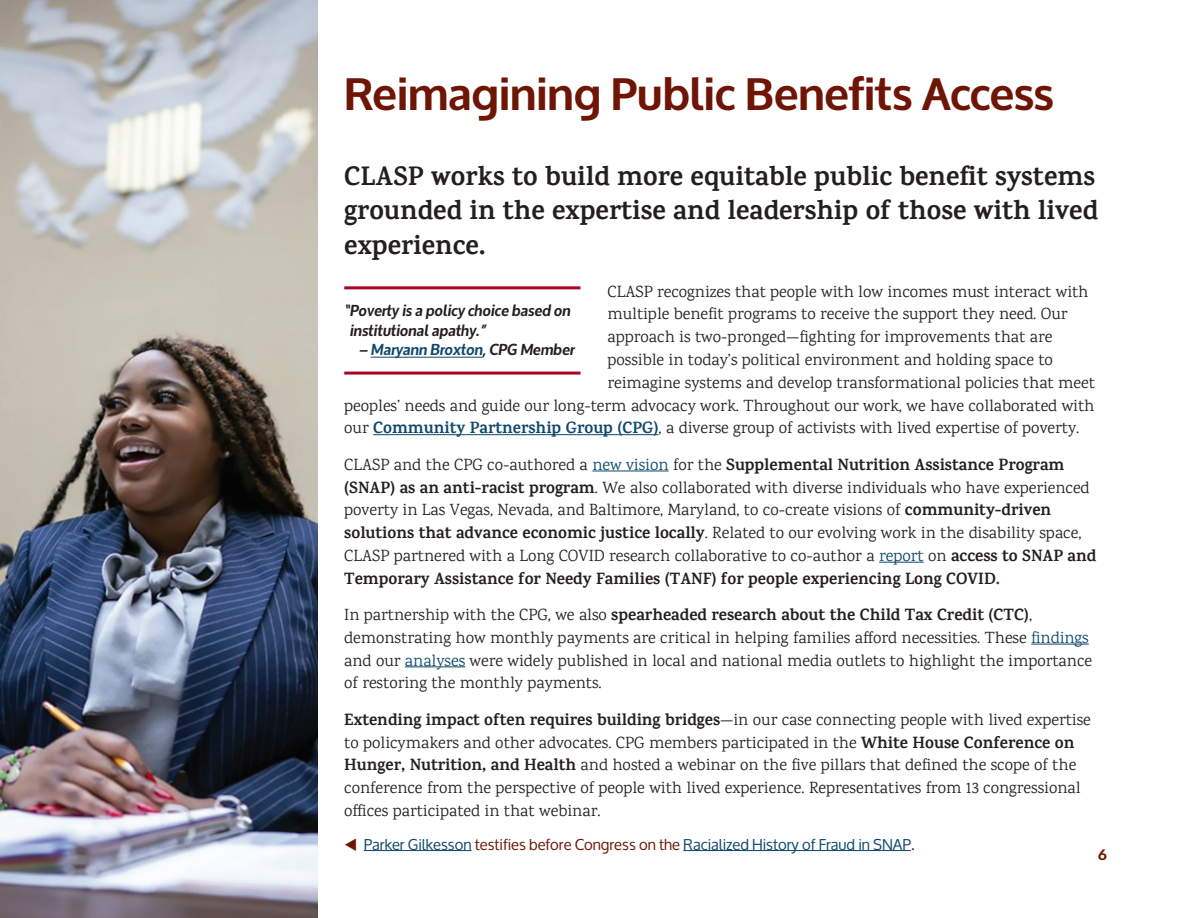
<style>
.page{position:relative;width:1188px;height:918px;background:#fff}
.page>*{position:absolute;margin:0;border:0;box-sizing:border-box;transform-origin:0 0}
.Heading{font:700 45px "Oxygen";letter-spacing:-.005em;color:#6e1506}
.Subheading{font:700 27px/34.5px "Karma";color:#231f20;text-align:justify}
.Body{font:16.5px/22.8px "Karma";color:#231f20}
.Callout_quote{font:italic 700 15.75px/19.5px "Oxygen";color:#231f20}
.Callout_quote-2{font:italic 700 15.75px "Oxygen";color:#0e476b}
.t1{font:15px "Oxygen";color:#0e476b}
.t2{font:700 15px "Oxygen";color:#6e1506}
.s1{font-weight:700;color:#0e476b}
.s2{color:#0e476b}
.s3{font-weight:700}
.s4{color:#231f20}
.s5{color:#6e1506}
</style>
<div class="page">
<hr style="left:373px;top:434px;width:286px;height:1px;background:#0e476b">
<hr style="left:592px;top:471px;width:77px;height:1px;background:#0e476b">
<hr style="left:879px;top:562px;width:45px;height:1px;background:#0e476b">
<hr style="left:1031px;top:644px;width:58px;height:1px;background:#0e476b">
<hr style="left:405px;top:666px;width:60px;height:1px;background:#0e476b">
<hr style="left:344px;top:286px;width:236px;height:3px;background:#a80524">
<hr style="left:344px;top:372px;width:236px;height:3px;background:#a80524">
<hr style="left:371px;top:357px;width:111px;height:1px;background:#0e476b">
<hr style="left:364px;top:850px;width:108px;height:1px;background:#0e476b">
<hr style="left:683px;top:850px;width:228px;height:1px;background:#0e476b">
<img style="left:0;top:0;width:317px;height:918px">
<p class="Heading" style="left:344px;top:66px;width:711px">Reimagining Public Benefits Access</p>
<p class="Subheading" style="left:344px;top:158px;width:756px">CLASP works to build more equitable public benefit systems grounded in the expertise and leadership of those with lived experience.</p>
<p class="Body" style="left:608px;top:280px;width:483px">CLASP recognizes that people with low incomes must interact with</p>
<p class="Body" style="left:608px;top:302px;width:462px">multiple benefit programs to receive the support they need. Our</p>
<p class="Body" style="left:608px;top:325px;width:446px">approach is two-pronged—fighting for improvements that are</p>
<p class="Body" style="left:608px;top:348px;width:447px">possible in today’s political environment and holding space to</p>
<p class="Body" style="left:608px;top:371px;width:489px">reimagine systems and develop transformational policies that meet</p>
<p class="Body" style="left:344px;top:394px;width:752px">peoples’ needs and guide our long-term advocacy work. Throughout our work, we have collaborated with</p>
<p class="Body" style="left:344px;top:416px;width:737px">our <span class="s1">Community Partnership Group (CPG)</span>, a diverse group of activists with lived expertise of poverty.</p>
<p class="Body" style="left:344px;top:453px;width:754px">CLASP and the CPG co-authored a <span class="s2">new vision</span> for the <span class="s3">Supplemental Nutrition Assistance Program (SNAP) as an anti-racist program</span>. We also collaborated with diverse individuals who have experienced poverty in Las Vegas, Nevada, and Baltimore, Maryland, to co-create visions of <span class="s3">community-driven solutions that advance economic justice locally</span>. Related to our evolving work in the disability space, CLASP partnered with a Long COVID research collaborative to co-author a <span class="s2">report</span> on <span class="s3">access to SNAP and Temporary Assistance for Needy Families (TANF) for people experiencing Long COVID</span><span class="s1">.</span></p>
<p class="Body" style="left:344px;top:603px;width:749px">In partnership with the CPG, we also <span class="s3">spearheaded research about the Child Tax Credit (CTC)</span>, demonstrating how monthly payments are critical in helping families afford necessities. These <span class="s2">findings </span>and our <span class="s2">analyses</span> were widely published in local and national media outlets to highlight the importance of restoring the monthly payments.</p>
<p class="Body" style="left:344px;top:708px;width:748px"><span class="s3">Extending impact often requires building bridges</span>—in our case connecting people with lived expertise to policymakers and other advocates. CPG members participated in the <span class="s3">White House Conference on Hunger, Nutrition, and Health</span> and hosted a webinar on the five pillars that defined the scope of the conference from the perspective of people with lived experience. Representatives from 13 congressional offices participated in that webinar.</p>
<p class="Callout_quote" style="left:349px;top:302px;width:222px;text-indent:-5px">“Poverty is a policy choice based on institutional apathy.”</p>
<p class="Callout_quote-2" style="left:359px;top:340px;width:217px"><span class="s4">–</span> Maryann Broxton<span class="s4">, CPG Member</span></p>
<p class="t1" style="left:344px;top:836px;width:572px"><span class="s5">▼</span> Parker Gilkesson <span class="s5">testifies before Congress on the</span> Racialized History of Fraud in SNAP<span class="s5">.</span></p>
<p class="t2" style="left:1098px;top:845px;width:10px">6</p>
</div>
